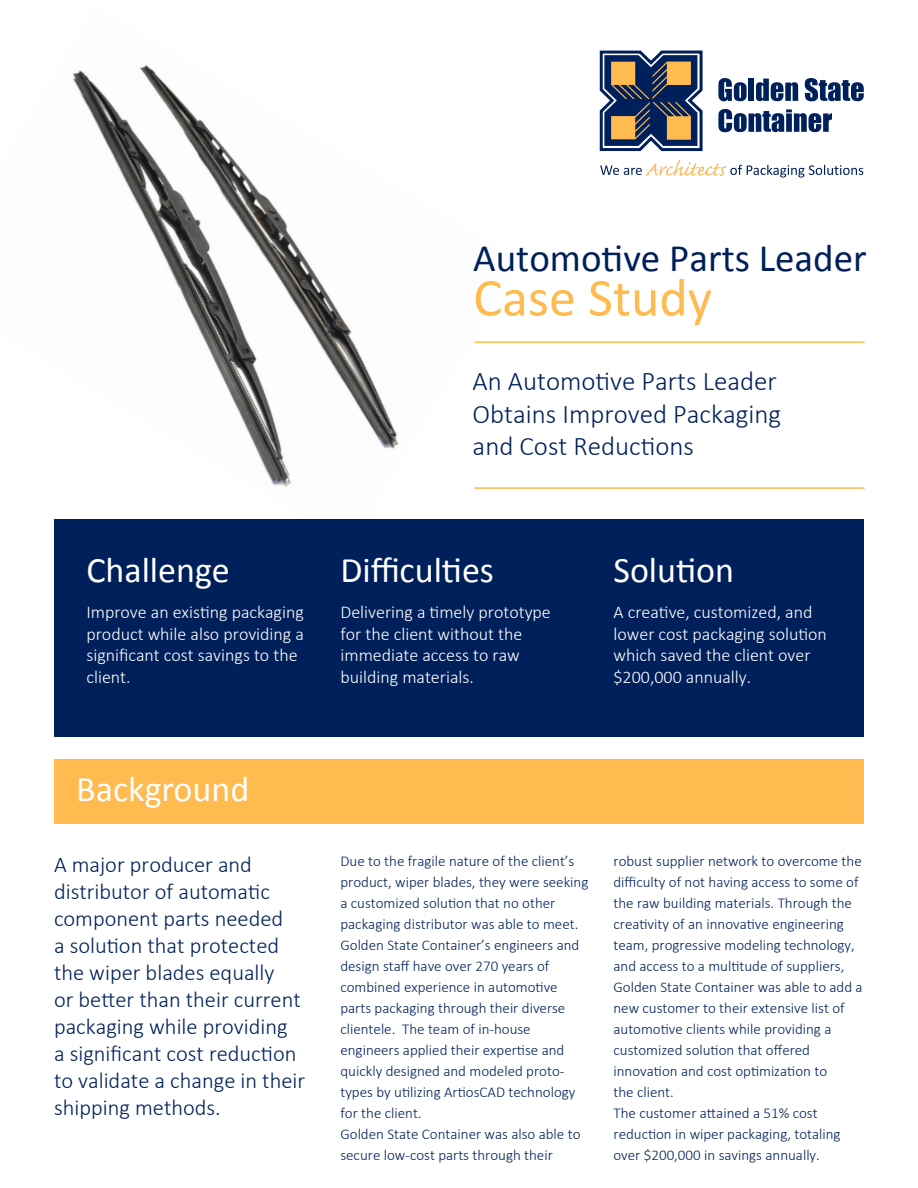
<style>
.page{position:relative;width:918px;height:1188px;background:#fff}
.page>*{position:absolute;margin:0;border:0;box-sizing:border-box;transform-origin:0 0}
.t1{font:54px "Calibri";color:#ffba50}
.t2{font:39px "Calibri";color:#00205b}
.t3{font:36px "Calibri";color:#fff}
.t4{font:300 27px/32.4px "Calibri";color:#00205b}
.t5{font:300 22.5px/27px "Calibri";color:#00205b}
.t6{font:300 18px/21.6px "Calibri";color:#fff}
.t7{font:300 15px/21px "Calibri";color:#00205b}
</style>
<div class="page">
<img style="left:72px;top:64px;width:327px;height:423px">
<hr style="left:474px;top:341px;width:391px;height:2px;background:#ffba50">
<hr style="left:474px;top:487px;width:391px;height:2px;background:#ffba50">
<div style="left:54px;top:519px;width:810px;height:218px;background:#00205b"></div>
<div style="left:54px;top:759px;width:810px;height:65px;background:#ffba50"></div>
<svg style="left:600px;top:160px;width:263px;height:18px"></svg>
<svg style="left:599px;top:50px;width:104px;height:102px;background:#64666f"></svg>
<svg style="left:718px;top:78px;width:29px;height:23px"></svg>
<div style="left:748px;top:79px;width:6px;height:22px;background:#00205b"></div>
<svg style="left:756px;top:79px;width:42px;height:22px"></svg>
<svg style="left:805px;top:78px;width:59px;height:23px"></svg>
<svg style="left:718px;top:109px;width:114px;height:23px"></svg>
<h2 class="t2" style="left:473px;top:233px;width:395px">Automotive Parts Leader</h2>
<h1 class="t1" style="left:473px;top:263px;width:240px">Case Study</h1>
<h3 class="t4" style="left:473px;top:365px;width:310px">An Automotive Parts Leader<br>Obtains Improved Packaging and Cost Reductions</h3>
<h3 class="t3" style="left:86px;top:547px;width:145px">Challenge</h3>
<h3 class="t3" style="left:340px;top:547px;width:155px">Difficulties</h3>
<h3 class="t3" style="left:614px;top:547px;width:122px">Solution</h3>
<p class="t6" style="left:86px;top:601px;width:219px">Improve an existing packaging product while also providing a significant cost savings to the client.</p>
<p class="t6" style="left:340px;top:601px;width:212px">Delivering a timely prototype for the client without the immediate access to raw building materials.</p>
<p class="t6" style="left:614px;top:601px;width:215px">A creative, customized, and lower cost packaging solution which saved the client over $200,000 annually.</p>
<h3 class="t3" style="left:76px;top:766px;width:174px">Background</h3>
<p class="t5" style="left:54px;top:850px;width:253px">A major producer and distributor of automatic component parts needed<br>a solution that protected the wiper blades equally<br>or better than their current packaging while providing<br>a significant cost reduction to validate a change in their shipping methods.</p>
<p class="t7" style="left:340px;top:851px;width:250px">Due to the fragile nature of the client’s product, wiper blades, they were seeking a customized solution that no other packaging distributor was able to meet.<br>Golden State Container’s engineers and design staff have over 270 years of combined experience in automotive parts packaging through their diverse clientele. The team of in-house engineers applied their expertise and quickly designed and modeled proto&shy;types by utilizing ArtiosCAD technology for the client.<br>Golden State Container was also able to secure low-cost parts through their</p>
<p class="t7" style="left:613px;top:851px;width:251px">robust supplier network to overcome the difficulty of not having access to some of the raw building materials. Through the creativity of an innovative engineering team, progressive modeling technology, and access to a multitude of suppliers, Golden State Container was able to add a new customer to their extensive list of automotive clients while providing a customized solution that offered innovation and cost optimization to<br>the client.<br>The customer attained a 51% cost reduction in wiper packaging, totaling over $200,000 in savings annually.</p>
</div>
